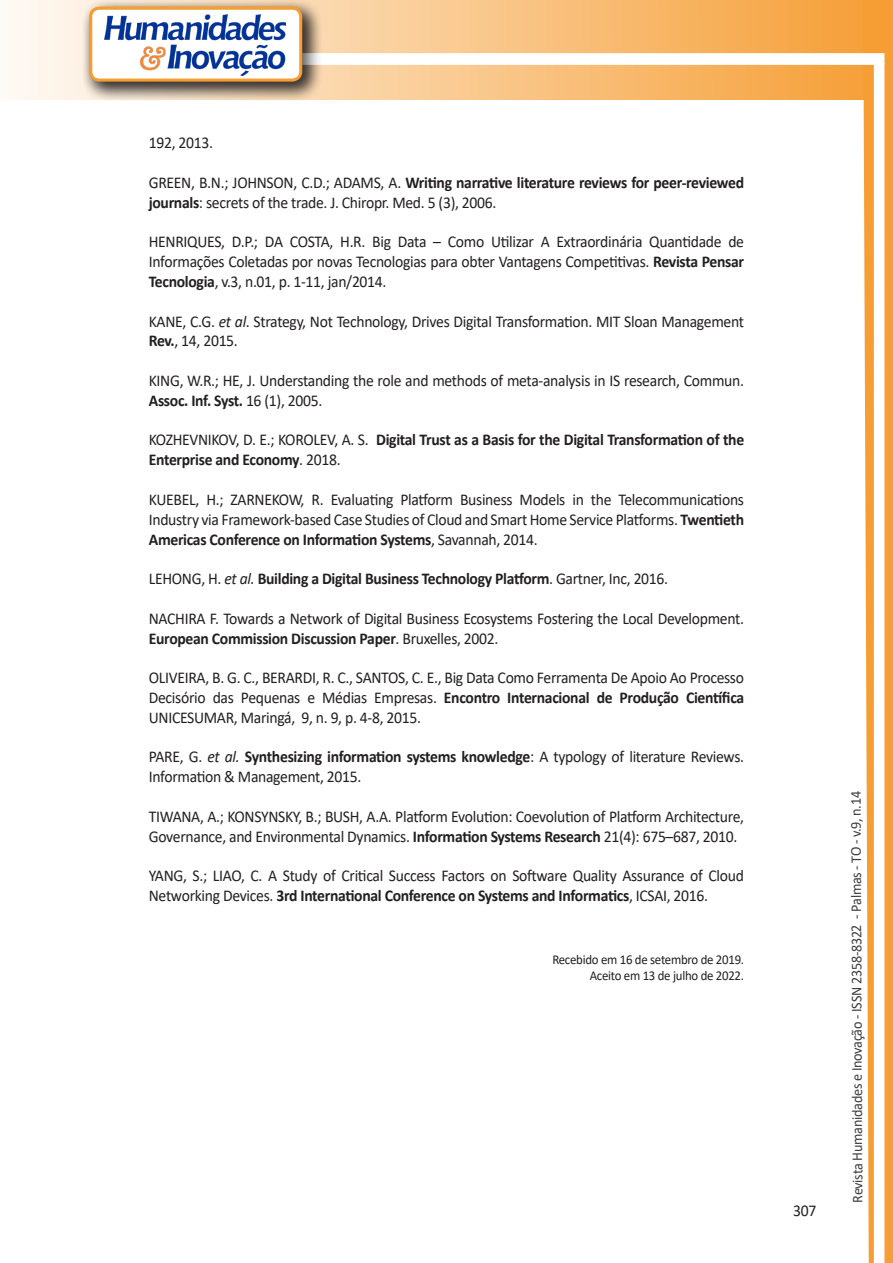
<style>
.page{position:relative;width:893px;height:1263px;background:#fff}
.page>*{position:absolute;margin:0;border:0;box-sizing:border-box;transform-origin:0 0}
.texto{font:16.5px/19.8px "Calibri";letter-spacing:-.02em;color:#231f20;scale:.95 1}
.texto-2{font:700 16.5px/19.8px "Calibri";letter-spacing:-.02em;color:#231f20;scale:.95 1}
.t1{font:15px "Calibri";letter-spacing:-.025em;color:#3e3e3f;scale:.95 1}
.texto-3{font:13.5px "Calibri";letter-spacing:-.02em;color:#231f20;scale:.95 1}
.s1{font-weight:700}
.s2{font-style:italic}
.s3{font-weight:400}
.s4{font-weight:400;font-style:italic}
</style>
<div class="page">
<svg style="left:5px;top:0;width:858px;height:100px;background:#f9c484"></svg>
<div style="left:302px;top:53px;width:582px;height:12px;background:#fff;border:2px solid #fff"></div>
<svg style="left:863px;top:0;width:30px;height:1263px"></svg>
<div style="left:81px;top:0;width:241px;height:102px;background:#231f20;opacity:.75"></div>
<svg style="left:91px;top:8px;width:210px;height:72px"></svg>
<div style="left:89px;top:7px;width:213px;height:75px;border:3px solid #f69e34;border-radius:9px"></div>
<p class="texto" style="left:149px;top:133px;width:69px">192, 2013.</p>
<p class="texto" style="left:149px;top:172px;width:628px">GREEN, B.N.; JOHNSON, C.D.; ADAMS, A. <span class="s1">Writing narrative literature reviews for peer-reviewed journals</span>: secrets of the trade. J. Chiropr. Med. 5 (3), 2006.</p>
<p class="texto" style="left:149px;top:232px;width:628px;text-align:justify">HENRIQUES, D.P.; DA COSTA, H.R. Big Data – Como Utilizar A Extraordinária Quantidade de Informações Coletadas por novas Tecnologias para obter Vantagens Competitivas. <span class="s1">Revista Pensar Tecnologia</span>, v.3, n.01, p. 1-11, jan/2014.</p>
<p class="texto" style="left:149px;top:311px;width:628px">KANE, C.G. <span class="s2">et al</span>. Strategy, Not Technology, Drives Digital Transformation. MIT Sloan Management<br><span class="s1">Rev.</span>, 14, 2015.</p>
<p class="texto" style="left:149px;top:370px;width:628px">KING, W.R.; HE, J. Understanding the role and methods of meta-analysis in IS research, Commun.<br><span class="s1">Assoc. Inf. Syst.</span> 16 (1), 2005.</p>
<p class="texto-2" style="left:149px;top:430px;width:628px"><span class="s3">KOZHEVNIKOV, D. E.; KOROLEV, A. S.</span> Digital Trust as a Basis for the Digital Transformation of the<br>Enterprise and Economy<span class="s3">. 2018.</span></p>
<p class="texto" style="left:149px;top:489px;width:628px;text-align:justify">KUEBEL, H.; ZARNEKOW, R. Evaluating Platform Business Models in the Telecommunications Industry via Framework-based Case Studies of Cloud and Smart Home Service Platforms. <span class="s1">Twentieth Americas Conference on Information Systems</span>, Savannah, 2014.</p>
<p class="texto-2" style="left:149px;top:568px;width:548px"><span class="s3">LEHONG, H.</span> <span class="s4">et al.</span> Building a Digital Business Technology Platform<span class="s3">. Gartner, Inc, 2016.</span></p>
<p class="texto" style="left:149px;top:608px;width:628px">NACHIRA F. Towards a Network of Digital Business Ecosystems Fostering the Local Development.<br><span class="s1">European Commission Discussion Paper</span>. Bruxelles, 2002.</p>
<p class="texto" style="left:149px;top:667px;width:628px;text-align:justify">OLIVEIRA, B. G. C., BERARDI, R. C., SANTOS, C. E., Big Data Como Ferramenta De Apoio Ao Processo Decisório das Pequenas e Médias Empresas. <span class="s1">Encontro Internacional de Produção Científica </span>UNICESUMAR, Maringá, 9, n. 9, p. 4-8, 2015.</p>
<p class="texto" style="left:149px;top:746px;width:628px">PARE, G. <span class="s2">et al.</span> <span class="s1">Synthesizing information systems knowledge</span>: A typology of literature Reviews.<br>Information &amp; Management, 2015.</p>
<p class="texto" style="left:149px;top:806px;width:628px">TIWANA, A.; KONSYNSKY, B.; BUSH, A.A. Platform Evolution: Coevolution of Platform Architecture,<br>Governance, and Environmental Dynamics. <span class="s1">Information Systems Research</span> 21(4): 675–687, 2010.</p>
<p class="texto" style="left:149px;top:865px;width:628px">YANG, S.; LIAO, C. A Study of Critical Success Factors on Software Quality Assurance of Cloud<br>Networking Devices. <span class="s1">3rd International Conference on Systems and Informatics</span>, ICSAI, 2016.</p>
<p class="texto-3" style="left:552px;top:950px;width:203px">Recebido em 16 de setembro de 2019.</p>
<p class="texto-3" style="left:590px;top:966px;width:164px">Aceito em 13 de julho de 2022.</p>
<p class="texto" style="left:793px;top:1200px;width:26px">307</p>
<p class="t1" style="left:846px;top:1203px;width:435px;rotate:-90deg">Revista Humanidades e Inovação - ISSN 2358-8322 - Palmas - TO - v.9, n.14</p>
</div>
